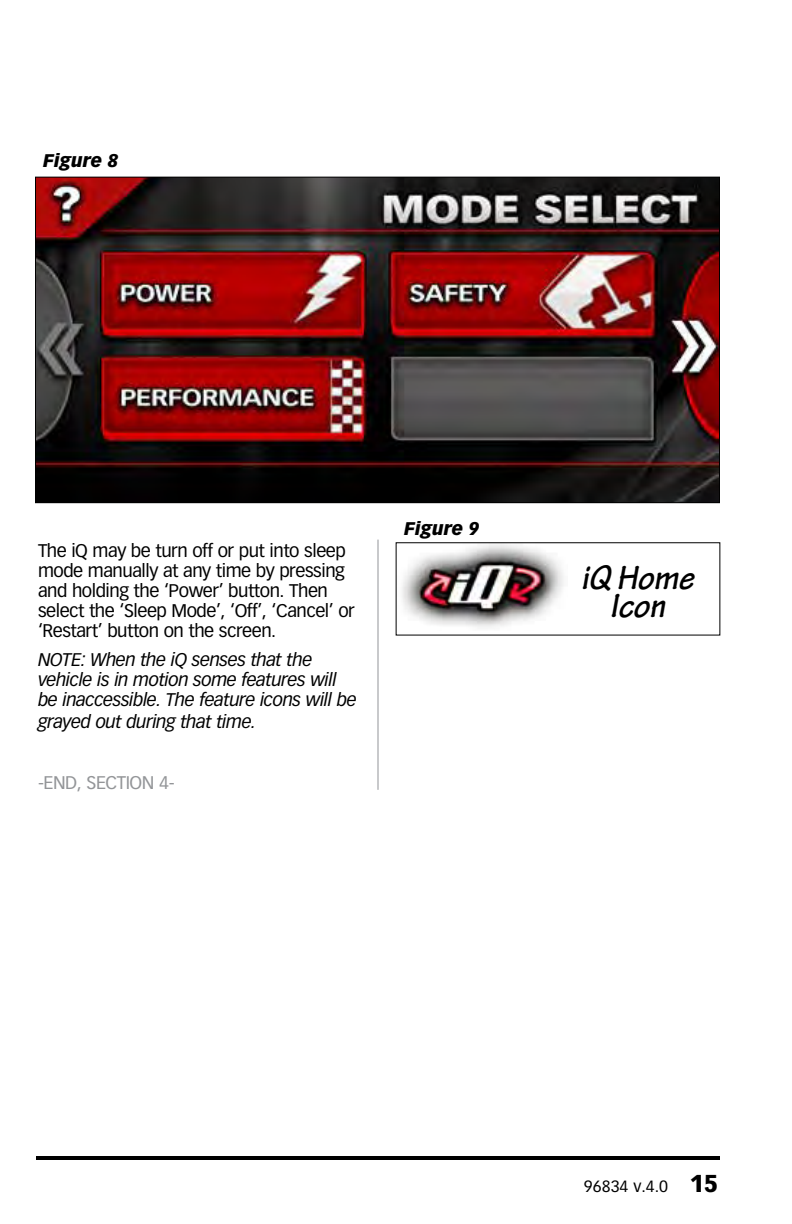
<style>
.page{position:relative;width:792px;height:1224px;background:#fff}
.page>*{position:absolute;margin:0;border:0;box-sizing:border-box;transform-origin:0 0}
.t1{font:italic 700 36px/28px "Tekton Pro";color:#000;text-align:center}
.t2{font:18px/20px "Vectora LT Std";letter-spacing:-.025em;color:#000}
.t3{font:italic 18px/20.6px "Vectora LT Std";letter-spacing:-.025em;color:#000}
.t4{font:18px "Vectora LT Std";letter-spacing:-.025em;color:#939598}
.t5{font:italic 900 18px "Vectora LT Std";color:#000}
.t6{font:16px "Vectora LT Std";color:#000}
.s1{font-weight:900;font-size:24px}
</style>
<div class="page">
<hr style="left:36px;top:1156px;width:684px;height:4px;background:#000">
<img style="left:402px;top:545px;width:162px;height:82px">
<hr style="left:378px;top:540px;width:1px;height:250px;background:#939598">
<img style="left:37px;top:179px;width:681px;height:322px">
<p class="t5" style="left:43px;top:150px;width:77px">Figure 8</p>
<p class="t2" style="left:38px;top:541px;width:318px">The iQ may be turn off or put into sleep mode manually at any time by pressing and holding the ‘Power’ button. Then select the ‘Sleep Mode’, ‘Off’, ‘Cancel’ or ‘Restart’ button on the screen.</p>
<p class="t3" style="left:38px;top:650px;width:320px">NOTE: When the iQ senses that the vehicle is in motion some features will be inaccessible. The feature icons will be grayed out during that time.</p>
<p class="t4" style="left:38px;top:772px;width:138px">-END, SECTION 4-</p>
<p class="t5" style="left:404px;top:517px;width:77px">Figure 9</p>
<h1 class="t1" style="left:581px;top:565px;width:114px">iQ Home<br>Icon</h1>
<p class="t6" style="left:584px;top:1177px;width:136px">96834 v.4.0 <span class="s1">15</span></p>
</div>
